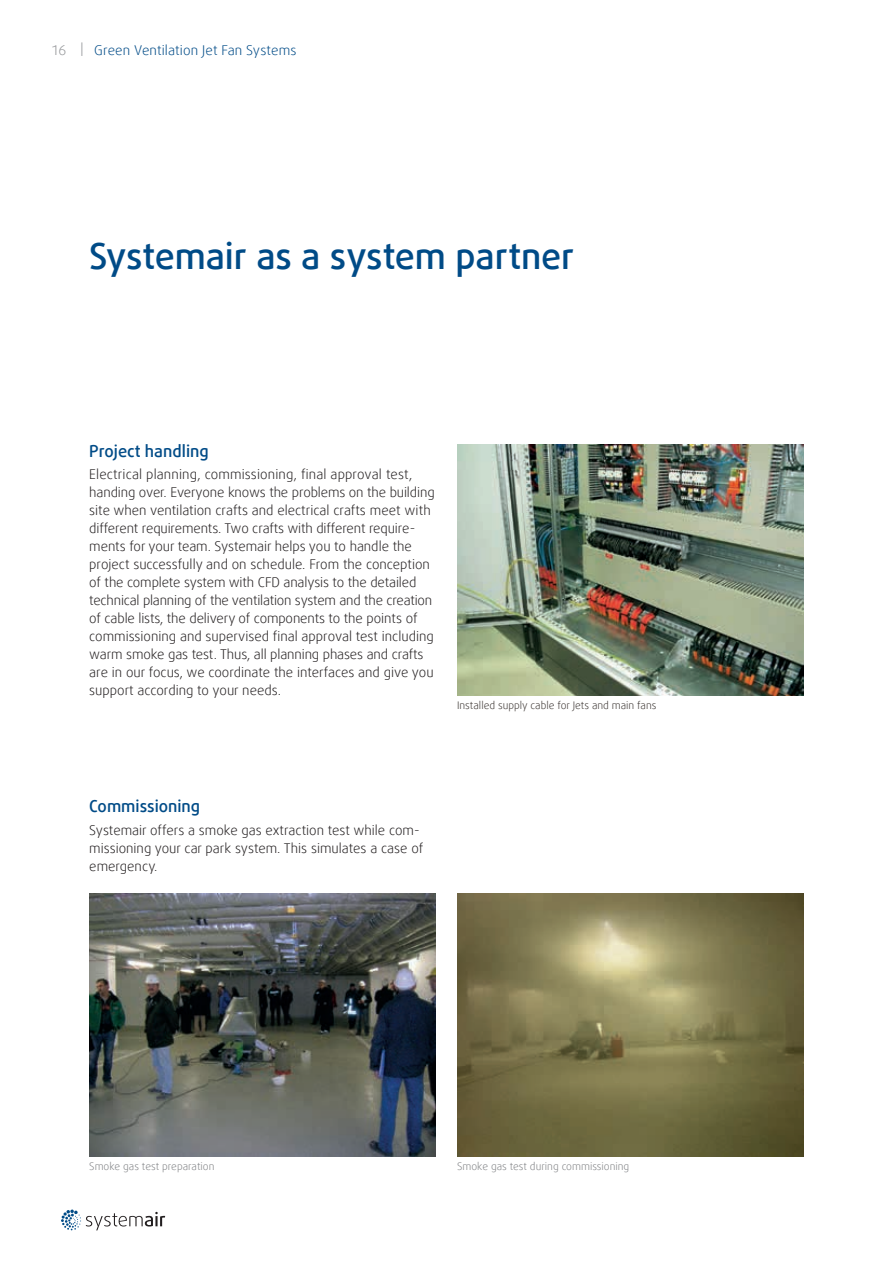
<style>
.page{position:relative;width:893px;height:1263px;background:#fff}
.page>*{position:absolute;margin:0;border:0;box-sizing:border-box;transform-origin:0 0}
.t1{font:500 36px "Daxline Offc Pro";letter-spacing:-.005em;color:#004b87}
.t2{font:500 16.5px "Daxline Offc Pro";color:#004b87}
.t3{font:300 13.5px/18px "Daxline Offc Pro";letter-spacing:-.005em;color:#231f20}
.t4{font:300 13.5px "Daxline Offc Pro";letter-spacing:.01em;color:#004b87}
.t5{font:300 10.5px "Daxline Offc Pro";color:#808285}
.t6{font:300 10.5px "Daxline Offc Pro";color:#3b3532}
.s1{color:#939598}
</style>
<div class="page">
<svg style="left:61px;top:1209px;width:104px;height:21px"></svg>
<img style="left:89px;top:894px;width:347px;height:263px">
<img style="left:457px;top:894px;width:347px;height:263px">
<img style="left:457px;top:444px;width:347px;height:251px">
<p class="t4" style="left:51px;top:41px;width:247px"><span class="s1">16 </span><sup>|</sup> Green Ventilation Jet Fan Systems</p>
<h1 class="t1" style="left:89px;top:232px;width:487px">Systemair as a system partner</h1>
<p class="t2" style="left:89px;top:440px;width:121px">Project handling</p>
<p class="t3" style="left:89px;top:465px;width:347px">Electrical planning, commissioning, final approval test, handing over. Everyone knows the problems on the building site when ventilation crafts and electrical crafts meet with different requirements. Two crafts with different require&shy;ments for your team. Systemair helps you to handle the project successfully and on schedule. From the conception of the complete system with CFD analysis to the detailed technical planning of the ventilation system and the creation of cable lists, the delivery of components to the points of commissioning and supervised final approval test including warm smoke gas test. Thus, all planning phases and crafts are in our focus, we coordinate the interfaces and give you support according to your needs.</p>
<p class="t6" style="left:457px;top:698px;width:201px">Installed supply cable for Jets and main fans</p>
<p class="t2" style="left:89px;top:795px;width:112px">Commissioning</p>
<p class="t3" style="left:89px;top:821px;width:336px">Systemair offers a smoke gas extraction test while com&shy;missioning your car park system. This simulates a case of emergency.</p>
<p class="t5" style="left:89px;top:1160px;width:127px">Smoke gas test preparation</p>
<p class="t5" style="left:457px;top:1160px;width:174px">Smoke gas test during commissioning</p>
</div>
